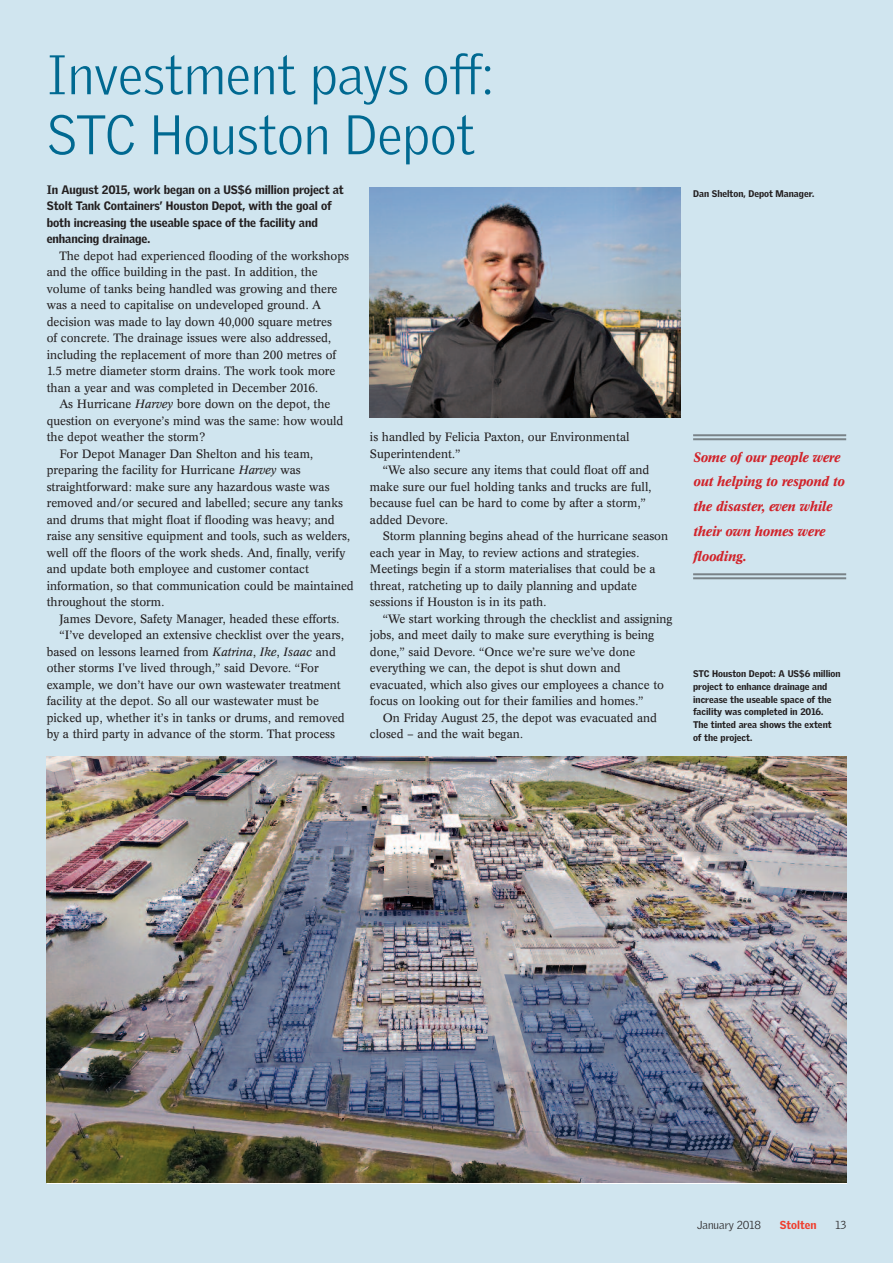
<style>
.page{position:relative;width:893px;height:1263px;background:#d0e5ef}
.page>*{position:absolute;margin:0;border:0;box-sizing:border-box;transform-origin:0 0}
.t1{font:300 54px/60px "Griffith Gothic";color:#006991}
.t2{font:italic 500 13.5px/24.8px "Concorde BQ";color:#d1232a}
.t3{font:11.85px/16.5px "Concorde BQ";letter-spacing:-.005em;color:#231f20}
.t4{font:900 11.85px/16.5px "Griffith Gothic";letter-spacing:-.005em;color:#231f20}
.t5{font:300 11.25px "Griffith Gothic";color:#231f20}
.t6{font:900 11.25px "Griffith Gothic";color:#ef3e2e}
.t7{font:900 9.3px/12.8px "Griffith Gothic";color:#231f20}
.s1{font-style:italic}
</style>
<div class="page">
<img style="left:370px;top:188px;width:310px;height:229px">
<img style="left:47px;top:757px;width:799px;height:426px">
<hr style="left:693px;top:434px;width:153px;height:2px;background:#231f20;opacity:.5">
<hr style="left:693px;top:438px;width:153px;height:2px;background:#231f20;opacity:.5">
<hr style="left:693px;top:573px;width:153px;height:2px;background:#231f20;opacity:.5">
<hr style="left:693px;top:577px;width:153px;height:2px;background:#231f20;opacity:.5">
<img style="left:185px;top:820px;width:331px;height:313px">
<img style="left:504px;top:974px;width:238px;height:188px">
<h1 class="t1" style="left:47px;top:46px;width:448px">Investment pays off:<br>STC Houston Depot</h1>
<p class="t4" style="left:47px;top:181px;width:298px">In August 2015, work began on a US$6 million project at Stolt Tank Containers’ Houston Depot, with the goal of both increasing the useable space of the facility and enhancing drainage.</p>
<p class="t3" style="left:60px;top:247px;width:291px">The depot had experienced flooding of the workshops</p>
<p class="t3" style="left:47px;top:264px;width:272px">and the office building in the past. In addition, the</p>
<p class="t3" style="left:47px;top:280px;width:292px">volume of tanks being handled was growing and there</p>
<p class="t3" style="left:47px;top:297px;width:276px">was a need to capitalise on undeveloped ground. A</p>
<p class="t3" style="left:47px;top:313px;width:287px">decision was made to lay down 40,000 square metres</p>
<p class="t3" style="left:47px;top:330px;width:286px">of concrete. The drainage issues were also addressed,</p>
<p class="t3" style="left:47px;top:346px;width:291px">including the replacement of more than 200 metres of</p>
<p class="t3" style="left:47px;top:363px;width:290px">1.5 metre diameter storm drains. The work took more</p>
<p class="t3" style="left:47px;top:379px;width:273px">than a year and was completed in December 2016.</p>
<p class="t3" style="left:60px;top:396px;width:272px">As Hurricane <span class="s1">Harvey</span> bore down on the depot, the</p>
<p class="t3" style="left:47px;top:412px;width:298px">question on everyone’s mind was the same: how would</p>
<p class="t3" style="left:47px;top:429px;width:160px">the depot weather the storm?</p>
<p class="t3" style="left:60px;top:445px;width:255px">For Depot Manager Dan Shelton and his team,</p>
<p class="t3" style="left:47px;top:462px;width:256px">preparing the facility for Hurricane <span class="s1">Harvey</span> was</p>
<p class="t3" style="left:47px;top:478px;width:284px">straightforward: make sure any hazardous waste was</p>
<p class="t3" style="left:47px;top:495px;width:298px">removed and/or secured and labelled; secure any tanks</p>
<p class="t3" style="left:47px;top:511px;width:289px">and drums that might float if flooding was heavy; and</p>
<p class="t3" style="left:47px;top:528px;width:305px">raise any sensitive equipment and tools, such as welders,</p>
<p class="t3" style="left:47px;top:544px;width:300px">well off the floors of the work sheds. And, finally, verify</p>
<p class="t3" style="left:47px;top:561px;width:264px">and update both employee and customer contact</p>
<p class="t3" style="left:47px;top:577px;width:309px">information, so that communication could be maintained</p>
<p class="t3" style="left:47px;top:594px;width:119px">throughout the storm.</p>
<p class="t3" style="left:60px;top:610px;width:281px">James Devore, Safety Manager, headed these efforts.</p>
<p class="t3" style="left:60px;top:627px;width:286px">“I’ve developed an extensive checklist over the years,</p>
<p class="t3" style="left:47px;top:643px;width:291px">based on lessons learned from <span class="s1">Katrina</span>, <span class="s1">Ike</span>, <span class="s1">Isaac</span> and</p>
<p class="t3" style="left:47px;top:660px;width:273px">other storms I've lived through,” said Devore. “For</p>
<p class="t3" style="left:47px;top:676px;width:296px">example, we don’t have our own wastewater treatment</p>
<p class="t3" style="left:47px;top:693px;width:274px">facility at the depot. So all our wastewater must be</p>
<p class="t3" style="left:47px;top:709px;width:300px">picked up, whether it’s in tanks or drums, and removed</p>
<p class="t3" style="left:47px;top:726px;width:290px">by a third party in advance of the storm. That process</p>
<p class="t3" style="left:370px;top:429px;width:261px">is handled by Felicia Paxton, our Environmental<br>Superintendent.”</p>
<p class="t3" style="left:370px;top:462px;width:283px;text-indent:13px">“We also secure any items that could float off and make sure our fuel holding tanks and trucks are full, because fuel can be hard to come by after a storm,” added Devore.</p>
<p class="t3" style="left:370px;top:528px;width:300px;text-indent:13px">Storm planning begins ahead of the hurricane season each year in May, to review actions and strategies.<br>Meetings begin if a storm materialises that could be a threat, ratcheting up to daily planning and update sessions if Houston is in its path.</p>
<p class="t3" style="left:370px;top:611px;width:304px;text-indent:13px">“We start working through the checklist and assigning jobs, and meet daily to make sure everything is being done,” said Devore. “Once we’re sure we’ve done everything we can, the depot is shut down and evacuated, which also gives our employees a chance to focus on looking out for their families and homes.”</p>
<p class="t3" style="left:370px;top:710px;width:289px;text-indent:13px">On Friday August 25, the depot was evacuated and closed – and the wait began.</p>
<p class="t7" style="left:693px;top:188px;width:123px">Dan Shelton, Depot Manager.</p>
<p class="t2" style="left:693px;top:445px;width:153px">Some of our people were out helping to respond to the disaster, even while their own homes were flooding.</p>
<p class="t7" style="left:693px;top:667px;width:149px">STC Houston Depot: A US$6 million project to enhance drainage and increase the useable space of the facility was completed in 2016.<br>The tinted area shows the extent of the project.</p>
<p class="t5" style="left:697px;top:1219px;width:66px">January 2018</p>
<p class="t6" style="left:780px;top:1219px;width:38px">Stolten</p>
<p class="t5" style="left:835px;top:1219px;width:12px">13</p>
</div>
